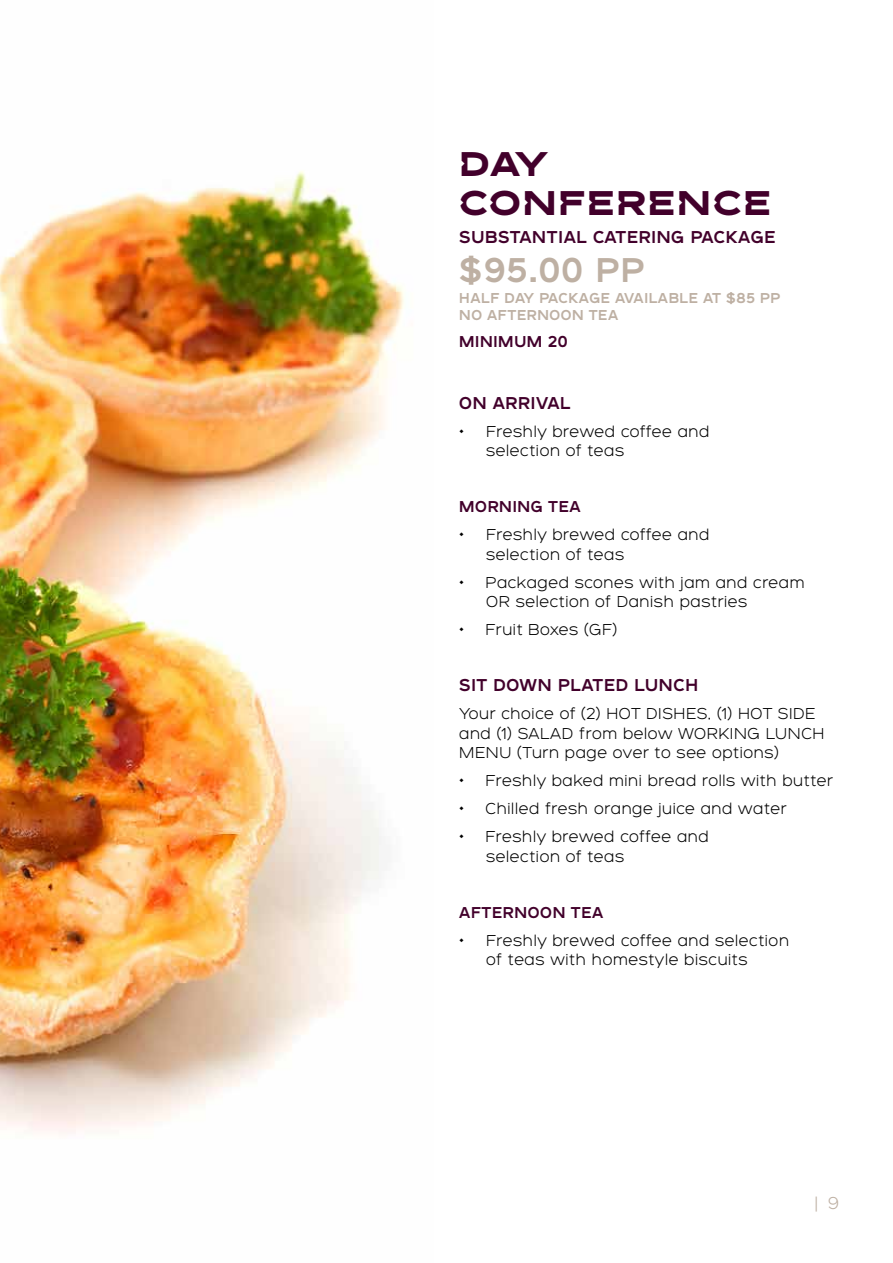
<style>
.page{position:relative;width:893px;height:1263px;background:#fff}
.page>*{position:absolute;margin:0;border:0;box-sizing:border-box;transform-origin:0 0}
.t1{font:36px/39px "Bronx Diamond";letter-spacing:.04em;color:#42002b}
.t2{font:500 36px "Bronx";color:#beb0a3}
.t3{font:500 18px "Bronx";letter-spacing:.04em;color:#42002b}
.t4{font:300 18px "Bronx";color:#beb0a3}
.t5{font:300 16.5px/19.5px "Bronx";letter-spacing:.04em;color:#000}
.t6{font:500 16.5px "Bronx";letter-spacing:.04em;color:#42002b}
.t7{font:500 15px/16.5px "Bronx";letter-spacing:.04em;color:#beb0a3}
</style>
<div class="page">
<img style="left:0;top:171px;width:404px;height:963px">
<h1 class="t1" style="left:459px;top:145px;width:313px">DAY<br>CONFERENCE</h1>
<p class="t3" style="left:459px;top:227px;width:318px">SUBSTANTIAL CATERING PACKAGE</p>
<h1 class="t2" style="left:459px;top:251px;width:186px">$95.00 PP</h1>
<p class="t7" style="left:459px;top:290px;width:323px">HALF DAY PACKAGE AVAILABLE AT $85 PP<br>NO AFTERNOON TEA</p>
<p class="t6" style="left:459px;top:332px;width:110px">MINIMUM 20</p>
<p class="t3" style="left:459px;top:393px;width:113px">ON ARRIVAL</p>
<p class="t5" style="left:486px;top:422px;width:225px;text-indent:-27px">• Freshly brewed coffee and selection of teas</p>
<p class="t6" style="left:459px;top:498px;width:123px">MORNING TEA</p>
<p class="t5" style="left:486px;top:525px;width:225px;text-indent:-27px">• Freshly brewed coffee and selection of teas</p>
<p class="t5" style="left:486px;top:573px;width:320px;text-indent:-27px">• Packaged scones with jam and cream<br>OR selection of Danish pastries</p>
<p class="t5" style="left:459px;top:620px;width:159px">• Fruit Boxes (GF)</p>
<p class="t3" style="left:459px;top:675px;width:240px">SIT DOWN PLATED LUNCH</p>
<p class="t5" style="left:459px;top:704px;width:367px">Your choice of (2) HOT DISHES, (1) HOT SIDE and (1) SALAD from below WORKING LUNCH<br>MENU (Turn page over to see options)</p>
<p class="t5" style="left:459px;top:771px;width:375px">• Freshly baked mini bread rolls with butter</p>
<p class="t5" style="left:459px;top:799px;width:329px">• Chilled fresh orange juice and water</p>
<p class="t5" style="left:486px;top:827px;width:224px;text-indent:-27px">• Freshly brewed coffee and selection of teas</p>
<p class="t6" style="left:459px;top:903px;width:146px">AFTERNOON TEA</p>
<p class="t5" style="left:486px;top:931px;width:304px;text-indent:-27px">• Freshly brewed coffee and selection of teas with homestyle biscuits</p>
<p class="t4" style="left:814px;top:1194px;width:26px">| 9</p>
</div>
